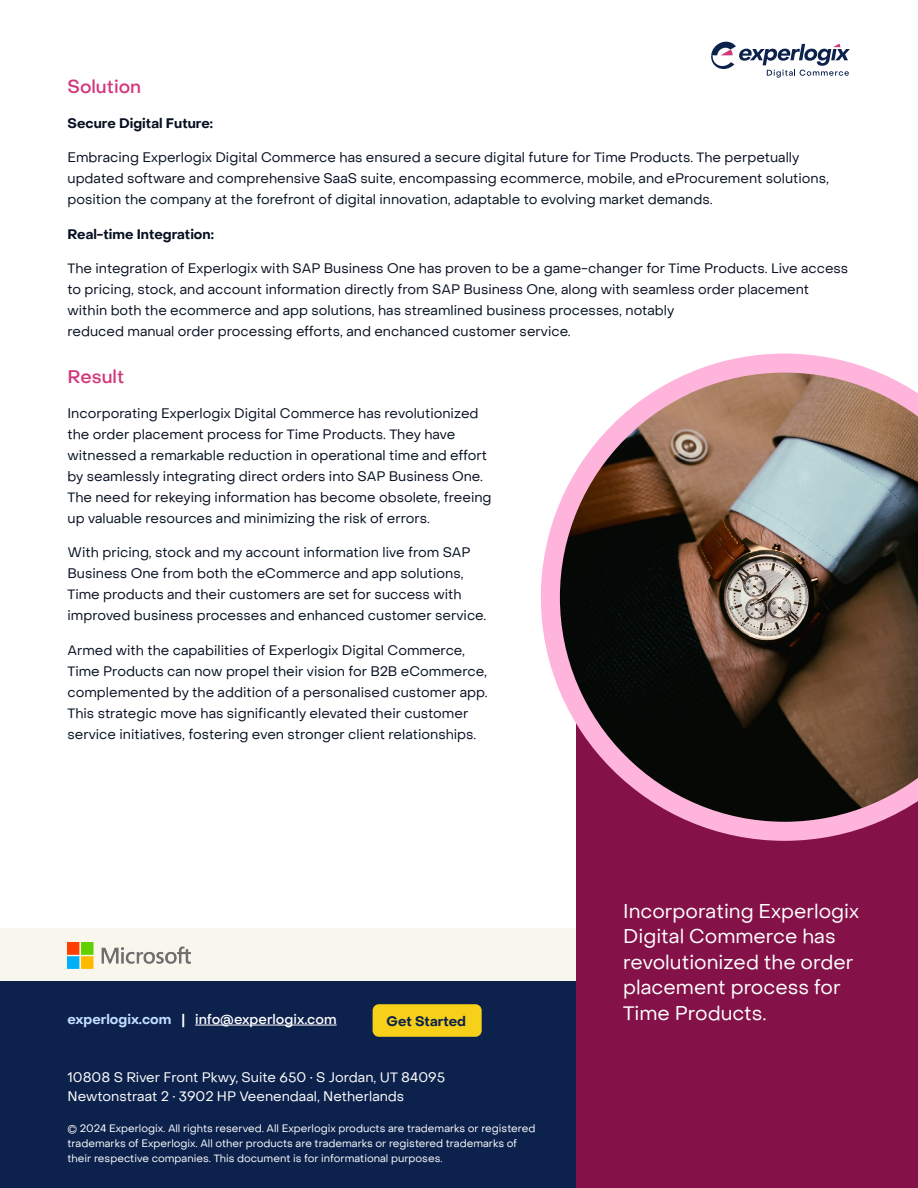
<style>
.page{position:relative;width:918px;height:1188px;background:#fff}
.page>*{position:absolute;margin:0;border:0;box-sizing:border-box;transform-origin:0 0}
.Body{font:19.5px/25.5px "Object Sans";color:#fff}
.t1{font:500 18px "Object Sans";color:#d3377b}
.Body-2{font:13.5px/21px "Object Sans";color:#061021}
.Body-3{font:13.5px/19.5px "Object Sans";color:#fff}
.Body-4{font:700 13.5px "Object Sans";color:#061021}
.Body-5{font:500 13.5px "Object Sans";color:#fff}
.Body-6{font:700 13.5px "Object Sans";color:#0c214c}
.Body-7{font:10.5px/15px "Object Sans";color:#fff}
.s1{font-weight:700;color:#c0deff}
.s2{font-weight:700}
</style>
<div class="page">
<div style="left:0;top:928px;width:918px;height:53px;background:#f9f6ed"></div>
<div style="left:0;top:981px;width:918px;height:207px;background:#0c214c"></div>
<svg style="left:711px;top:42px;width:139px;height:36px"></svg>
<hr style="left:195px;top:1025px;width:142px;height:1px;background:#fff">
<img style="left:68px;top:942px;width:123px;height:27px">
<div style="left:576px;top:652px;width:342px;height:536px;background:#841248"></div>
<div style="left:373px;top:1004px;width:109px;height:33px;background:#f7d119;border-radius:6px"></div>
<svg style="left:541px;top:354px;width:377px;height:487px"></svg>
<h3 class="t1" style="left:68px;top:76px;width:75px">Solution</h3>
<p class="Body-4" style="left:68px;top:115px;width:147px">Secure Digital Future:</p>
<p class="Body-2" style="left:68px;top:147px;width:763px">Embracing Experlogix Digital Commerce has ensured a secure digital future for Time Products. The perpetually updated software and comprehensive SaaS suite, encompassing ecommerce, mobile, and eProcurement solutions, position the company at the forefront of digital innovation, adaptable to evolving market demands.</p>
<p class="Body-4" style="left:68px;top:226px;width:148px">Real-time Integration:</p>
<p class="Body-2" style="left:68px;top:258px;width:782px">The integration of Experlogix with SAP Business One has proven to be a game-changer for Time Products. Live access to pricing, stock, and account information directly from SAP Business One, along with seamless order placement within both the ecommerce and app solutions, has streamlined business processes, notably<br>reduced manual order processing efforts, and enchanced customer service.</p>
<h3 class="t1" style="left:68px;top:366px;width:58px">Result</h3>
<p class="Body-2" style="left:68px;top:402px;width:426px">Incorporating Experlogix Digital Commerce has revolutionized the order placement process for Time Products. They have witnessed a remarkable reduction in operational time and effort by seamlessly integrating direct orders into SAP Business One.<br>The need for rekeying information has become obsolete, freeing up valuable resources and minimizing the risk of errors.</p>
<p class="Body-2" style="left:68px;top:542px;width:420px">With pricing, stock and my account information live from SAP Business One from both the eCommerce and app solutions, Time products and their customers are set for success with improved business processes and enhanced customer service.</p>
<p class="Body-2" style="left:68px;top:639px;width:422px">Armed with the capabilities of Experlogix Digital Commerce, Time Products can now propel their vision for B2B eCommerce, complemented by the addition of a personalised customer app.<br>This strategic move has significantly elevated their customer service initiatives, fostering even stronger client relationships.</p>
<p class="Body-5" style="left:68px;top:1011px;width:271px"><span class="s1">experlogix.com</span> <span class="s2">|</span> info@experlogix.com</p>
<p class="Body-6" style="left:387px;top:1013px;width:81px">Get Started</p>
<p class="Body-3" style="left:68px;top:1068px;width:379px">10808 S River Front Pkwy, Suite 650 • S Jordan, UT 84095<br>Newtonstraat 2 • 3902 HP Veenendaal, Netherlands</p>
<p class="Body-7" style="left:68px;top:1121px;width:470px">© 2024 Experlogix. All rights reserved. All Experlogix products are trademarks or registered trademarks of Experlogix. All other products are trademarks or registered trademarks of their respective companies. This document is for informational purposes.</p>
<p class="Body" style="left:623px;top:898px;width:237px">Incorporating Experlogix<br>Digital Commerce has revolutionized the order placement process for<br>Time Products.</p>
</div>
